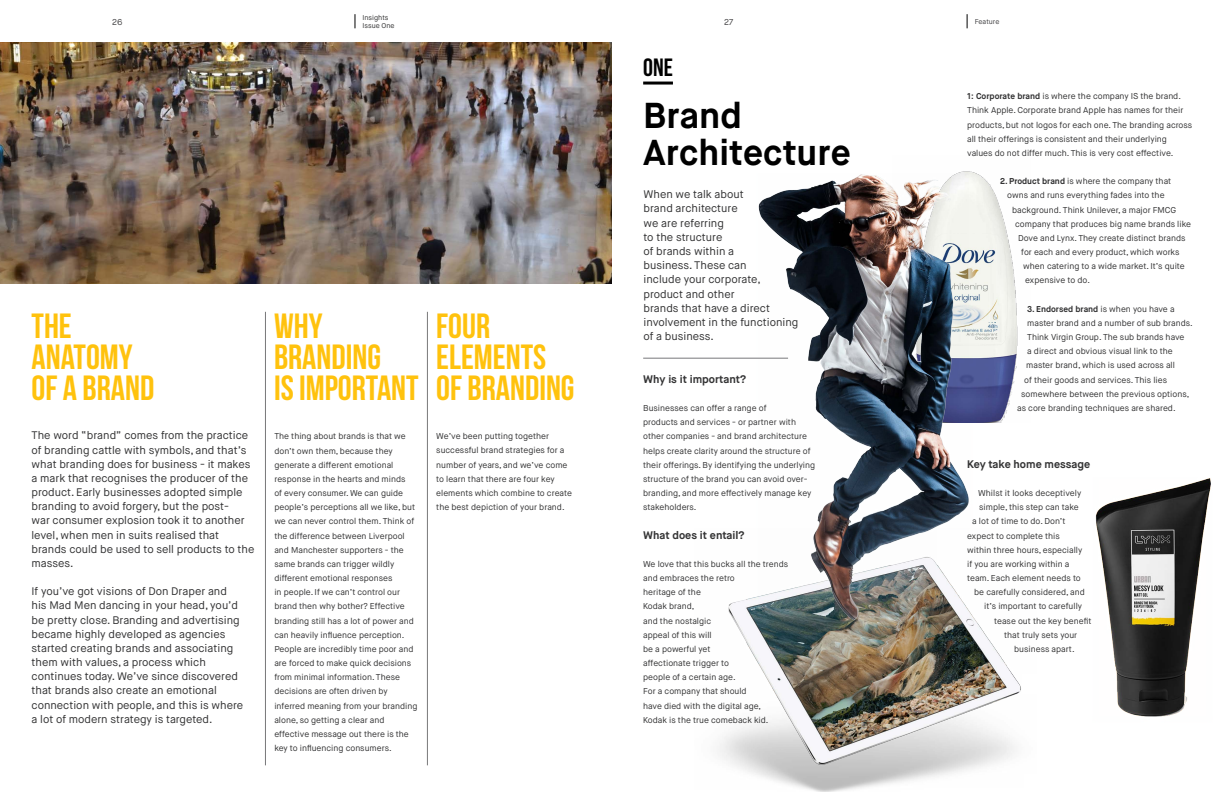
<style>
.page{position:relative;width:1224px;height:792px;background:#fff}
.page>*{position:absolute;margin:0;border:0;box-sizing:border-box;transform-origin:0 0}
.t1{font:700 36px/37px "Maison Neue";color:#000}
.t2{font:35px/31px "Bebas Neue";color:#ffc20d}
.t3{font:25px "Bebas Neue";color:#000}
.t4{font:11px/14.2px "Maison Neue";color:#333334}
.t5{font:700 11px "Maison Neue";color:#333334}
.t6{font:8.5px/14.2px "Maison Neue";color:#333334}
.t7{font:700 8.5px "Maison Neue";color:#333334}
.t8{font:8.5px "Maison Neue";color:#414042}
.t9{font:7px/8px "Maison Neue";color:#333334}
.t10{font:7px "Maison Neue";color:#414042}
.s1{font-weight:700}
.s2{font-weight:400}
</style>
<div class="page">
<img style="left:0;top:43px;width:612px;height:240px">
<hr style="left:265px;top:312px;width:1px;height:453px;background:#78787a">
<hr style="left:427px;top:312px;width:1px;height:453px;background:#78787a">
<hr style="left:643px;top:358px;width:145px;height:1px;background:#78787a">
<hr style="left:643px;top:82px;width:30px;height:3px;background:#000">
<img style="left:718px;top:597px;width:303px;height:195px">
<img style="left:972px;top:172px;width:46px;height:251px">
<img style="left:1095px;top:478px;width:116px;height:239px">
<img style="left:756px;top:171px;width:216px;height:454px">
<svg style="left:355px;top:14px;width:1px;height:14px"></svg>
<svg style="left:967px;top:14px;width:1px;height:14px"></svg>
<p class="t9" style="left:363px;top:14px;width:34px">Insights<br>Issue One</p>
<p class="t8" style="left:112px;top:16px;width:12px">26</p>
<p class="t8" style="left:724px;top:16px;width:11px">27</p>
<h3 class="t3" style="left:643px;top:54px;width:31px">ONE</h3>
<h2 class="t2" style="left:32px;top:310px;width:124px">THE<br>ANATOMY<br>OF A BRAND</h2>
<h2 class="t2" style="left:274px;top:310px;width:146px">WHY<br>BRANDING<br>IS IMPORTANT</h2>
<h2 class="t2" style="left:436px;top:310px;width:140px">FOUR<br>ELEMENTS<br>OF BRANDING</h2>
<p class="t4" style="left:32px;top:429px;width:224px">The word “brand” comes from the practice of branding cattle with symbols, and that’s what branding does for business - it makes a mark that recognises the producer of the product. Early businesses adopted simple branding to avoid forgery, but the post-<br>war consumer explosion took it to another level, when men in suits realised that brands could be used to sell products to the masses.</p>
<p class="t4" style="left:32px;top:584px;width:213px">If you’ve got visions of Don Draper and his Mad Men dancing in your head, you’d be pretty close. Branding and advertising became highly developed as agencies started creating brands and associating them with values, a process which continues today. We’ve since discovered that brands also create an emotional connection with people, and this is where a lot of modern strategy is targeted.</p>
<p class="t6" style="left:274px;top:429px;width:145px">The thing about brands is that we don’t own them, because they generate a different emotional response in the hearts and minds<br>of every consumer. We can guide people’s perceptions all we like, but we can never control them. Think of the difference between Liverpool and Manchester supporters - the same brands can trigger wildly different emotional responses<br>in people. If we can’t control our brand then why bother? Effective branding still has a lot of power and can heavily influence perception.<br>People are incredibly time poor and are forced to make quick decisions from minimal information. These decisions are often driven by inferred meaning from your branding alone, so getting a clear and effective message out there is the key to influencing consumers.</p>
<p class="t6" style="left:436px;top:429px;width:137px">We’ve been putting together successful brand strategies for a number of years, and we’ve come to learn that there are four key elements which combine to create the best depiction of your brand.</p>
<h1 class="t1" style="left:643px;top:97px;width:209px">Brand<br>Architecture</h1>
<p class="t4" style="left:644px;top:188px;width:156px">When we talk about<br>brand architecture<br>we are referring<br>to the structure<br>of brands within a<br>business. These can<br>include your corporate, product and other<br>brands that have a direct involvement in the functioning of a business.</p>
<p class="t5" style="left:643px;top:372px;width:104px">Why is it important?</p>
<p class="t6" style="left:643px;top:401px;width:174px">Businesses can offer a range of<br>products and services - or partner with other companies - and brand architecture helps create clarity around the structure of their offerings. By identifying the underlying structure of the brand you can avoid over&shy;branding, and more effectively manage key stakeholders.</p>
<p class="t5" style="left:643px;top:528px;width:103px">What does it entail?</p>
<p class="t6" style="left:643px;top:557px;width:147px">We love that this bucks all the trends and embraces the retro<br>heritage of the<br>Kodak brand,<br>and the nostalgic<br>appeal of this will<br>be a powerful yet<br>affectionate trigger to<br>people of a certain age.<br>For a company that should<br>have died with the digital age,<br>Kodak is the true comeback kid.</p>
<p class="t10" style="left:975px;top:17px;width:26px">Feature</p>
<p class="t6" style="left:967px;top:89px;width:227px"><span class="s1">1: Corporate brand</span> is where the company IS the brand.<br>Think Apple. Corporate brand Apple has names for their products, but not logos for each one. The branding across all their offerings is consistent and their underlying values do not differ much. This is very cost effective.</p>
<p class="t6" style="left:1000px;top:174px;width:173px"><span class="s1">2. Product brand</span> is where the company that</p>
<p class="t6" style="left:1007px;top:188px;width:159px">owns and runs everything fades into the</p>
<p class="t6" style="left:1012px;top:203px;width:166px">background. Think Unilever, a major FMCG</p>
<p class="t6" style="left:1015px;top:217px;width:177px">company that produces big name brands like</p>
<p class="t6" style="left:1018px;top:231px;width:169px">Dove and Lynx. They create distinct brands</p>
<p class="t6" style="left:1021px;top:245px;width:160px">for each and every product, which works</p>
<p class="t6" style="left:1023px;top:259px;width:163px">when catering to a wide market. It’s quite</p>
<p class="t6" style="left:1025px;top:273px;width:66px">expensive to do.</p>
<p class="t7" style="left:1027px;top:303px;width:149px">3. Endorsed brand <span class="s2">is when you have a</span></p>
<p class="t6" style="left:1027px;top:316px;width:167px">master brand and a number of sub brands.</p>
<p class="t6" style="left:1027px;top:330px;width:159px">Think Virgin Group. The sub brands have</p>
<p class="t6" style="left:1027px;top:344px;width:147px">a direct and obvious visual link to the</p>
<p class="t6" style="left:1026px;top:358px;width:150px">master brand, which is used across all</p>
<p class="t6" style="left:1024px;top:373px;width:144px">of their goods and services. This lies</p>
<p class="t6" style="left:1021px;top:387px;width:170px">somewhere between the previous options,</p>
<p class="t6" style="left:1017px;top:401px;width:160px">as core branding techniques are shared.</p>
<p class="t5" style="left:967px;top:457px;width:125px">Key take home message</p>
<p class="t6" style="left:978px;top:486px;width:105px">Whilst it looks deceptively</p>
<p class="t6" style="left:979px;top:500px;width:101px">simple, this step can take</p>
<p class="t6" style="left:972px;top:514px;width:95px">a lot of time to do. Don’t</p>
<p class="t6" style="left:967px;top:529px;width:94px">expect to complete this</p>
<p class="t6" style="left:967px;top:543px;width:117px">within three hours, especially</p>
<p class="t6" style="left:967px;top:557px;width:104px">if you are working within a</p>
<p class="t6" style="left:967px;top:571px;width:115px">team. Each element needs to</p>
<p class="t6" style="left:974px;top:585px;width:112px">be carefully considered, and</p>
<p class="t6" style="left:984px;top:599px;width:99px">it’s important to carefully</p>
<p class="t6" style="left:994px;top:614px;width:99px">tease out the key benefit</p>
<p class="t6" style="left:1004px;top:628px;width:75px">that truly sets your</p>
<p class="t6" style="left:1014px;top:642px;width:62px">business apart.</p>
</div>
